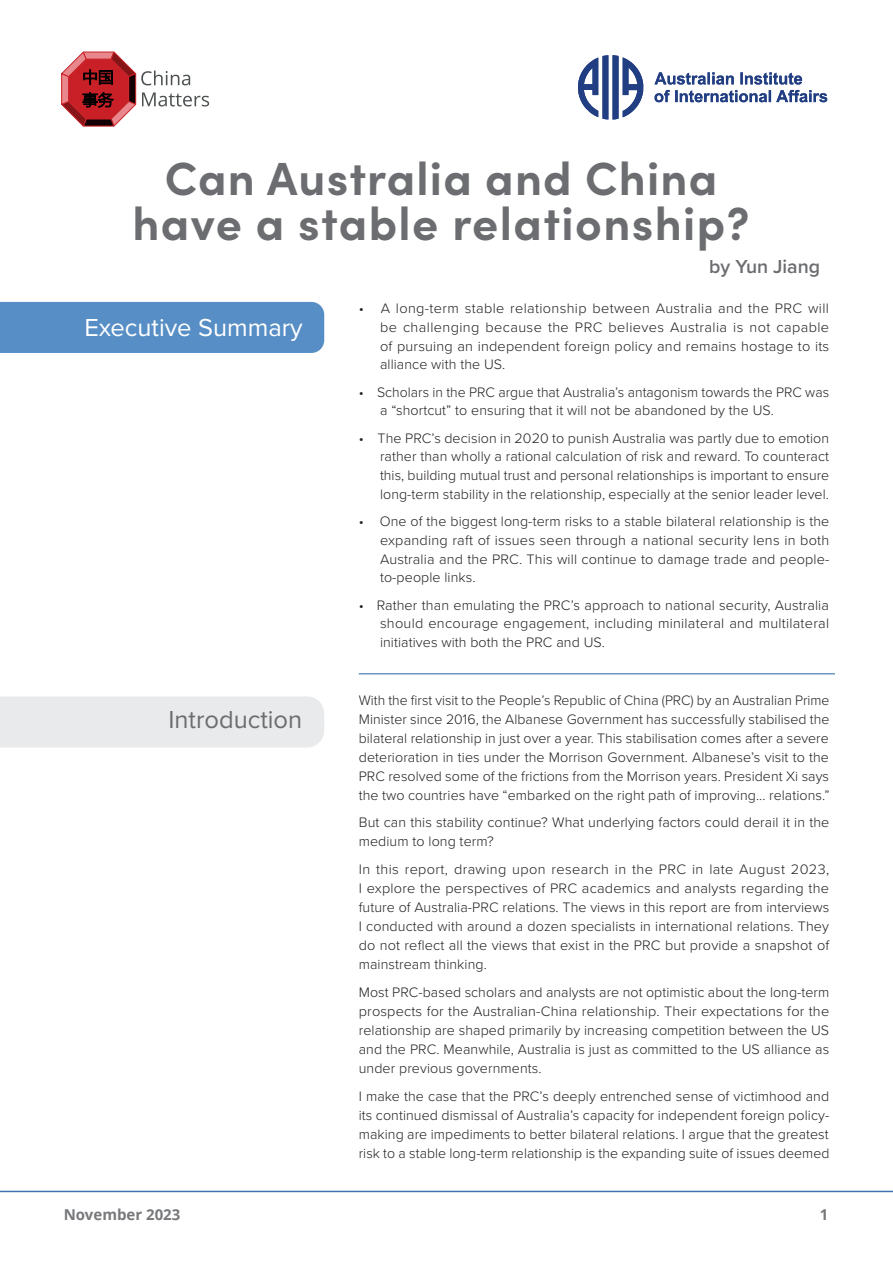
<style>
.page{position:relative;width:893px;height:1263px;background:#fff}
.page>*{position:absolute;margin:0;border:0;box-sizing:border-box;transform-origin:0 0}
.BOLD{font:700 46.5px/45px "Sofia Pro";letter-spacing:.025em;color:#6c6d70;text-align:center}
.t1{font:25.5px "Proxima Nova";color:#fff}
.t2{font:25.5px "Proxima Nova";color:#6c6d70}
.Body{font:600 19.5px "Proxima Nova";color:#6c6d70}
.t3{font:700 15px "Open Sans";color:#76787b}
.New_Stretch_out_body{font:300 14.25px/19px "Proxima Nova";letter-spacing:.005em;color:#231f20;text-align:justify}
.Body-2{font:300 14.25px/18.8px "Proxima Nova";letter-spacing:.005em;color:#231f20;text-align:justify}
</style>
<div class="page">
<hr style="left:0;top:1191px;width:893px;height:1px;background:#4072b0">
<svg style="left:62px;top:52px;width:147px;height:74px"></svg>
<svg style="left:578px;top:55px;width:249px;height:64px"></svg>
<div style="left:0;top:302px;width:324px;height:51px;background:#568ec5"></div>
<hr style="left:359px;top:673px;width:476px;height:1px;background:#4072b0">
<div style="left:0;top:696px;width:324px;height:51px;background:#e9eaeb"></div>
<p class="BOLD" style="left:132px;top:153px;width:619px">Can Australia and China have a stable relationship?</p>
<p class="Body" style="left:709px;top:252px;width:112px">by Yun Jiang</p>
<p class="t1" style="left:84px;top:308px;width:220px">Executive Summary</p>
<p class="t2" style="left:168px;top:701px;width:135px">Introduction</p>
<p class="Body-2" style="left:380px;top:298px;width:451px;text-indent:-21px">• A long-term stable relationship between Australia and the PRC will be challenging because the PRC believes Australia is not capable of pursuing an independent foreign policy and remains hostage to its alliance with the US.</p>
<p class="Body-2" style="left:380px;top:382px;width:451px;text-indent:-21px">• Scholars in the PRC argue that Australia’s antagonism towards the PRC was a “shortcut” to ensuring that it will not be abandoned by the US.</p>
<p class="Body-2" style="left:380px;top:428px;width:451px;text-indent:-21px">• The PRC’s decision in 2020 to punish Australia was partly due to emotion rather than wholly a rational calculation of risk and reward. To counteract this, building mutual trust and personal relationships is important to ensure long-term stability in the relationship, especially at the senior leader level.</p>
<p class="Body-2" style="left:380px;top:511px;width:451px;text-indent:-21px">• One of the biggest long-term risks to a stable bilateral relationship is the expanding raft of issues seen through a national security lens in both Australia and the PRC. This will continue to damage trade and people&shy;to-people links.</p>
<p class="Body-2" style="left:380px;top:595px;width:451px;text-indent:-21px">• Rather than emulating the PRC’s approach to national security, Australia should encourage engagement, including minilateral and multilateral initiatives with both the PRC and US.</p>
<p class="New_Stretch_out_body" style="left:359px;top:689px;width:472px">With the first visit to the People’s Republic of China (PRC) by an Australian Prime Minister since 2016, the Albanese Government has successfully stabilised the bilateral relationship in just over a year. This stabilisation comes after a severe deterioration in ties under the Morrison Government. Albanese’s visit to the PRC resolved some of the frictions from the Morrison years. President Xi says the two countries have “embarked on the right path of improving... relations.”</p>
<p class="New_Stretch_out_body" style="left:359px;top:812px;width:472px">But can this stability continue? What underlying factors could derail it in the medium to long term?</p>
<p class="New_Stretch_out_body" style="left:359px;top:859px;width:472px">In this report, drawing upon research in the PRC in late August 2023, I explore the perspectives of PRC academics and analysts regarding the future of Australia-PRC relations. The views in this report are from interviews I conducted with around a dozen specialists in international relations. They do not reflect all the views that exist in the PRC but provide a snapshot of mainstream thinking.</p>
<p class="New_Stretch_out_body" style="left:359px;top:982px;width:472px">Most PRC-based scholars and analysts are not optimistic about the long-term prospects for the Australian-China relationship. Their expectations for the relationship are shaped primarily by increasing competition between the US and the PRC. Meanwhile, Australia is just as committed to the US alliance as under previous governments.</p>
<p class="New_Stretch_out_body" style="left:359px;top:1085px;width:472px">I make the case that the PRC’s deeply entrenched sense of victimhood and its continued dismissal of Australia’s capacity for independent foreign policy&shy;making are impediments to better bilateral relations. I argue that the greatest risk to a stable long-term relationship is the expanding suite of issues deemed</p>
<p class="t3" style="left:64px;top:1204px;width:118px">November 2023</p>
<p class="t3" style="left:820px;top:1204px;width:10px">1</p>
</div>
